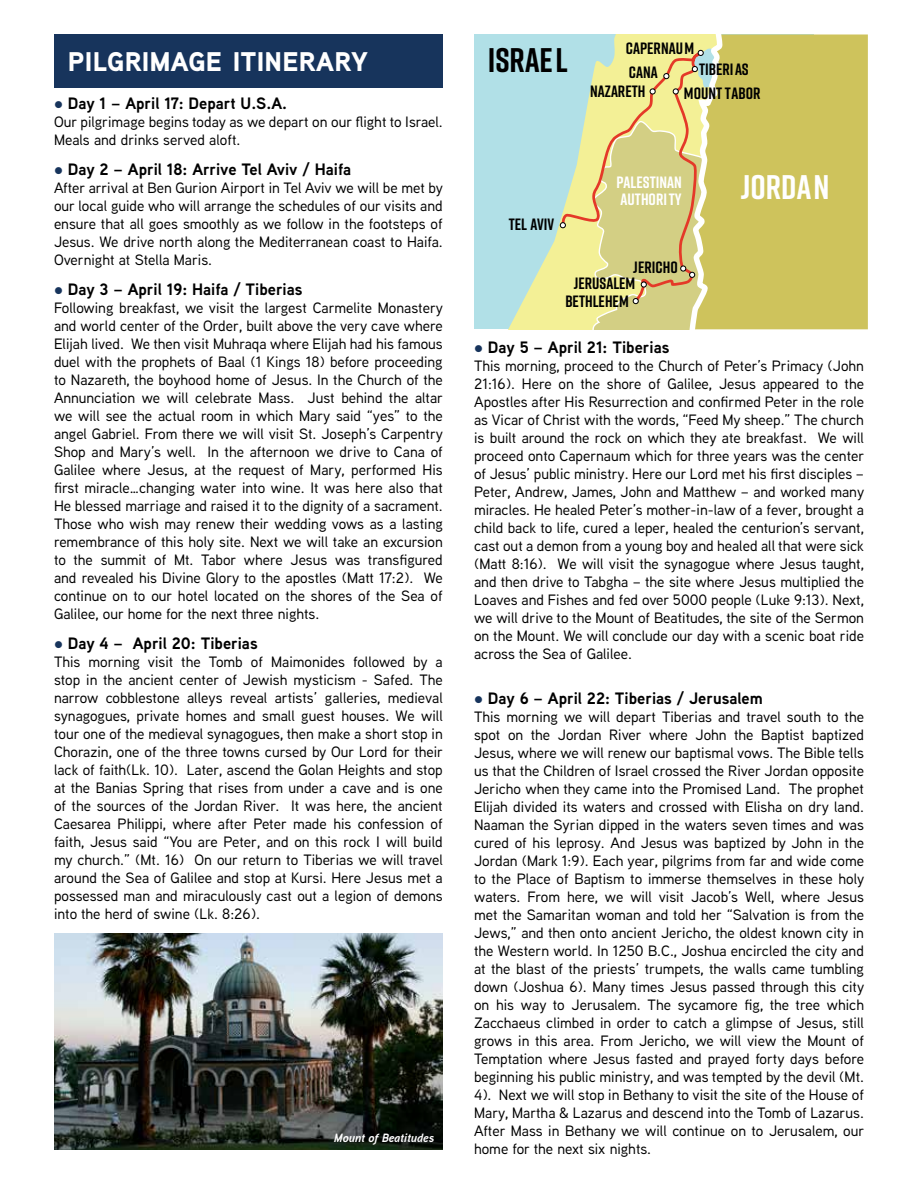
<style>
.page{position:relative;width:918px;height:1188px;background:#fff}
.page>*{position:absolute;margin:0;border:0;box-sizing:border-box;transform-origin:0 0}
.t1{font:700 34.05px "Rift";color:#000}
.t2{font:700 34.05px "Rift";color:#fff}
.t3{font:900 27px "Aaux Next";letter-spacing:.01em;color:#fff}
.t4{font:700 16.5px "Aaux Next";color:#000}
.t5{font:700 16.35px/23.7px "Rift";color:#000;text-align:center}
.t6{font:700 16.35px/17.7px "Rift";color:#fff}
.t7{font:500 15px/18px "Aaux Next";color:#000;text-align:justify}
.t8{font:italic 700 12px "Aaux Next";color:#fff}
.s1{color:#17345c}
</style>
<div class="page">
<div style="left:54px;top:34px;width:389px;height:54px;background:#17345c"></div>
<div style="left:724px;top:35px;width:144px;height:294px;background:#cec35c"></div>
<svg style="left:474px;top:34px;width:86px;height:295px;background:#b7e1de"></svg>
<svg style="left:560px;top:34px;width:164px;height:295px;background:#dcd995"></svg>
<img style="left:54px;top:933px;width:389px;height:217px">
<p class="t5" style="left:626px;top:36px;width:70px">CAPERNAUM</p>
<p class="t5" style="left:684px;top:57px;width:78px">TIBERIAS<br>MOUNT TABOR</p>
<h2 class="t3" style="left:68px;top:42px;width:302px">PILGRIMAGE ITINERARY</h2>
<h1 class="t1" style="left:488px;top:36px;width:81px">ISRAEL</h1>
<p class="t5" style="left:629px;top:60px;width:30px">CANA</p>
<p class="t5" style="left:590px;top:79px;width:57px">NAZARETH</p>
<p class="t4" style="left:54px;top:92px;width:235px"><span class="s1">●</span> Day 1 – April 17: Depart U.S.A.</p>
<p class="t7" style="left:54px;top:112px;width:390px">Our pilgrimage begins today as we depart on our flight to Israel.<br>Meals and drinks served aloft.</p>
<p class="t4" style="left:54px;top:158px;width:299px"><span class="s1">●</span> Day 2 – April 18: Arrive Tel Aviv / Haifa</p>
<p class="t7" style="left:54px;top:178px;width:391px">After arrival at Ben Gurion Airport in Tel Aviv we will be met by our local guide who will arrange the schedules of our visits and ensure that all goes smoothly as we follow in the footsteps of Jesus. We drive north along the Mediterranean coast to Haifa.<br>Overnight at Stella Maris.</p>
<p class="t4" style="left:54px;top:278px;width:250px"><span class="s1">●</span> Day 3 – April 19: Haifa / Tiberias</p>
<p class="t7" style="left:54px;top:298px;width:391px">Following breakfast, we visit the largest Carmelite Monastery and world center of the Order, built above the very cave where Elijah lived. We then visit Muhraqa where Elijah had his famous duel with the prophets of Baal (1 Kings 18) before proceeding to Nazareth, the boyhood home of Jesus. In the Church of the Annunciation we will celebrate Mass. Just behind the altar we will see the actual room in which Mary said “yes” to the angel Gabriel. From there we will visit St. Joseph’s Carpentry Shop and Mary’s well. In the afternoon we drive to Cana of Galilee where Jesus, at the request of Mary, performed His first miracle…changing water into wine. It was here also that He blessed marriage and raised it to the dignity of a sacrament.<br>Those who wish may renew their wedding vows as a lasting remembrance of this holy site. Next we will take an excursion to the summit of Mt. Tabor where Jesus was transfigured and revealed his Divine Glory to the apostles (Matt 17:2). We continue on to our hotel located on the shores of the Sea of Galilee, our home for the next three nights.</p>
<p class="t4" style="left:54px;top:632px;width:205px"><span class="s1">●</span> Day 4 – April 20: Tiberias</p>
<p class="t7" style="left:54px;top:652px;width:391px">This morning visit the Tomb of Maimonides followed by a stop in the ancient center of Jewish mysticism - Safed. The narrow cobblestone alleys reveal artists’ galleries, medieval synagogues, private homes and small guest houses. We will tour one of the medieval synagogues, then make a short stop in Chorazin, one of the three towns cursed by Our Lord for their lack of faith(Lk. 10). Later, ascend the Golan Heights and stop at the Banias Spring that rises from under a cave and is one of the sources of the Jordan River. It was here, the ancient Caesarea Philippi, where after Peter made his confession of faith, Jesus said “You are Peter, and on this rock I will build my church.” (Mt. 16) On our return to Tiberias we will travel around the Sea of Galilee and stop at Kursi. Here Jesus met a possessed man and miraculously cast out a legion of demons into the herd of swine (Lk. 8:26).</p>
<h1 class="t2" style="left:741px;top:163px;width:90px">JORDAN</h1>
<p class="t6" style="left:616px;top:173px;width:67px">PALESTINAN<br>AUTHORITY</p>
<p class="t5" style="left:509px;top:212px;width:47px">TEL AVIV</p>
<p class="t5" style="left:633px;top:255px;width:46px">JERICHO</p>
<p class="t5" style="left:574px;top:271px;width:63px">JERUSALEM</p>
<p class="t5" style="left:565px;top:289px;width:65px">BETHLEHEM</p>
<p class="t4" style="left:474px;top:336px;width:197px"><span class="s1">●</span> Day 5 – April 21: Tiberias</p>
<p class="t7" style="left:474px;top:356px;width:392px">This morning, proceed to the Church of Peter’s Primacy (John 21:16). Here on the shore of Galilee, Jesus appeared to the Apostles after His Resurrection and confirmed Peter in the role as Vicar of Christ with the words, “Feed My sheep.” The church is built around the rock on which they ate breakfast. We will proceed onto Capernaum which for three years was the center of Jesus’ public ministry. Here our Lord met his first disciples – Peter, Andrew, James, John and Matthew – and worked many miracles. He healed Peter’s mother-in-law of a fever, brought a child back to life, cured a leper, healed the centurion’s servant, cast out a demon from a young boy and healed all that were sick (Matt 8:16). We will visit the synagogue where Jesus taught, and then drive to Tabgha – the site where Jesus multiplied the Loaves and Fishes and fed over 5000 people (Luke 9:13). Next, we will drive to the Mount of Beatitudes, the site of the Sermon on the Mount. We will conclude our day with a scenic boat ride across the Sea of Galilee.</p>
<p class="t4" style="left:474px;top:687px;width:290px"><span class="s1">●</span> Day 6 – April 22: Tiberias / Jerusalem</p>
<p class="t7" style="left:474px;top:707px;width:392px">This morning we will depart Tiberias and travel south to the spot on the Jordan River where John the Baptist baptized Jesus, where we will renew our baptismal vows. The Bible tells us that the Children of Israel crossed the River Jordan opposite Jericho when they came into the Promised Land. The prophet Elijah divided its waters and crossed with Elisha on dry land.<br>Naaman the Syrian dipped in the waters seven times and was cured of his leprosy. And Jesus was baptized by John in the Jordan (Mark 1:9). Each year, pilgrims from far and wide come to the Place of Baptism to immerse themselves in these holy waters. From here, we will visit Jacob’s Well, where Jesus met the Samaritan woman and told her “Salvation is from the Jews,” and then onto ancient Jericho, the oldest known city in the Western world. In 1250 B.C., Joshua encircled the city and at the blast of the priests’ trumpets, the walls came tumbling down (Joshua 6). Many times Jesus passed through this city on his way to Jerusalem. The sycamore fig, the tree which Zacchaeus climbed in order to catch a glimpse of Jesus, still grows in this area. From Jericho, we will view the Mount of Temptation where Jesus fasted and prayed forty days before beginning his public ministry, and was tempted by the devil (Mt.<br>4). Next we will stop in Bethany to visit the site of the House of Mary, Martha &amp; Lazarus and descend into the Tomb of Lazarus.<br>After Mass in Bethany we will continue on to Jerusalem, our home for the next six nights.</p>
<p class="t8" style="left:334px;top:1130px;width:102px">Mount of Beatitudes</p>
</div>
